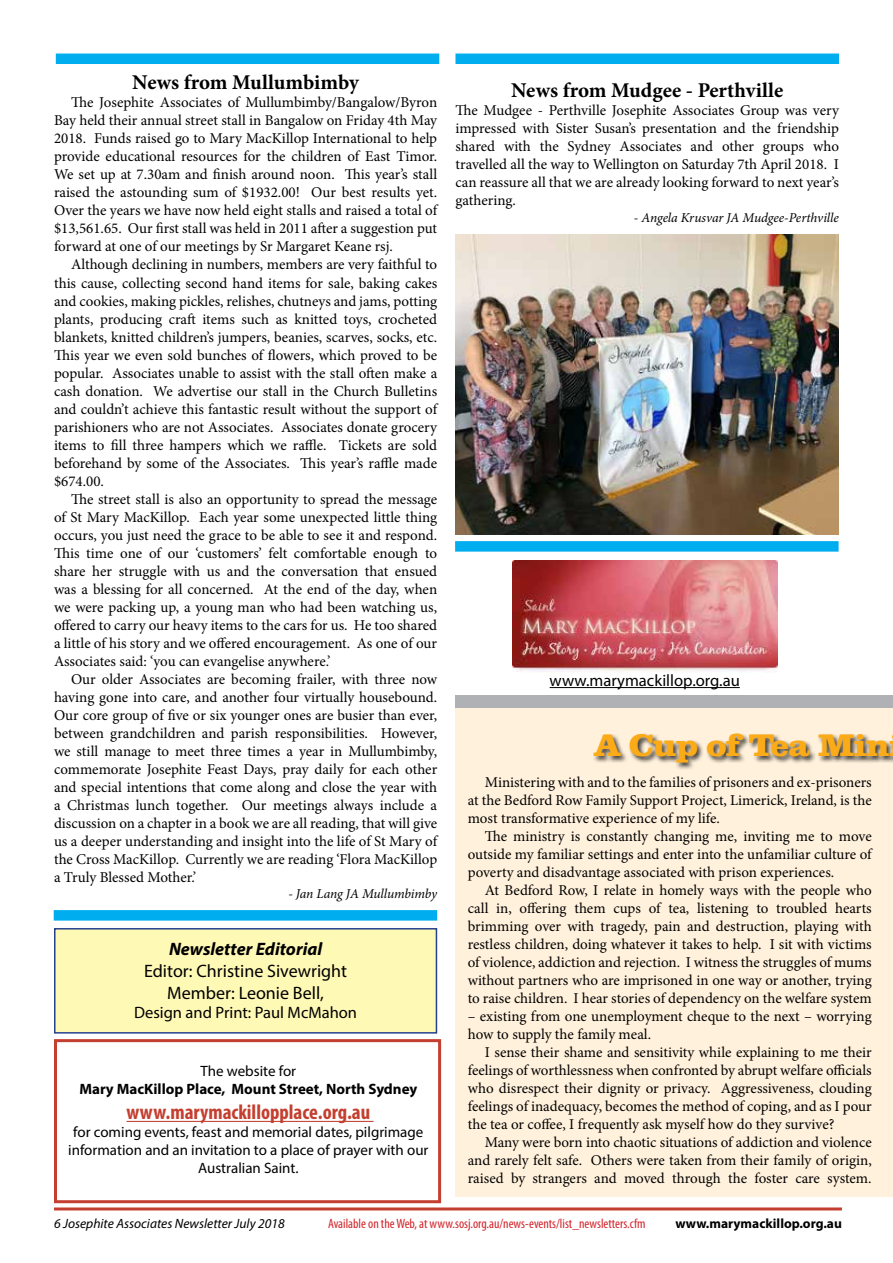
<style>
.page{position:relative;width:893px;height:1263px;background:#fff}
.page>*{position:absolute;margin:0;border:0;box-sizing:border-box;transform-origin:0 0}
.t1{font:800 30px "Clare Serial";color:#fbab18}
.t2{font:700 21px "Minion Pro";color:#000}
.t3{font:700 condensed 21px "Myriad Pro";color:#c43f30}
.t4{font:18px/21.6px "Myriad Pro";color:#000;text-align:center}
.t5{font:italic 700 18px "Myriad Pro";color:#000}
.t6{font:16.65px "Myriad Pro";color:#000}
.t7{font:16.5px "Myriad Pro";color:#000}
.t8{font:15px/18px "Minion Pro";letter-spacing:-.005em;color:#000;text-align:justify}
.t9{font:15px/18px "Myriad Pro";color:#000;text-align:center}
.t10{font:700 15px "Myriad Pro";color:#000}
.t11{font:condensed 13.5px "Myriad Pro";color:#d2232a}
.t12{font:italic 13.5px "Minion Pro";letter-spacing:-.01em;color:#000}
.t13{font:italic 13.5px "Myriad Pro";color:#000}
.t14{font:700 13.5px "Myriad Pro";color:#000}
</style>
<div class="page">
<hr style="left:54px;top:1207px;width:788px;height:3px;background:#c43f30">
<div style="left:455px;top:707px;width:438px;height:490px;background:#fff1dc"></div>
<div style="left:54px;top:928px;width:383px;height:105px;background:#fff9b6;border:2px solid #25408f"></div>
<div style="left:455px;top:54px;width:384px;height:10px;background:#00aeef"></div>
<div style="left:56px;top:54px;width:383px;height:10px;background:#00aeef"></div>
<div style="left:54px;top:910px;width:383px;height:10px;background:#00aeef"></div>
<div style="left:455px;top:541px;width:384px;height:11px;background:#00aeef"></div>
<div style="left:54px;top:1039px;width:387px;height:164px;background:#fff;border:3px solid #c43f30"></div>
<hr style="left:126px;top:1121px;width:248px;height:1px;background:#c43f30">
<img style="left:455px;top:234px;width:384px;height:301px">
<div style="left:592px;top:733px;width:301px;height:38px;background:#000;opacity:.75"></div>
<div style="left:455px;top:695px;width:438px;height:12px;background:#afb1b4"></div>
<img style="left:513px;top:560px;width:265px;height:112px">
<hr style="left:550px;top:687px;width:190px;height:1px;background:#000">
<h2 class="t2" style="left:132px;top:68px;width:228px">News from Mullumbimby</h2>
<p class="t8" style="left:54px;top:94px;width:385px;text-indent:17px">The Josephite Associates of Mullumbimby/Bangalow/Byron Bay held their annual street stall in Bangalow on Friday 4th May 2018. Funds raised go to Mary MacKillop International to help provide educational resources for the children of East Timor.<br>We set up at 7.30am and finish around noon. This year’s stall raised the astounding sum of $1932.00! Our best results yet.<br>Over the years we have now held eight stalls and raised a total of $13,561.65. Our first stall was held in 2011 after a suggestion put forward at one of our meetings by Sr Margaret Keane rsj.</p>
<p class="t8" style="left:54px;top:256px;width:385px;text-indent:17px">Although declining in numbers, members are very faithful to this cause, collecting second hand items for sale, baking cakes and cookies, making pickles, relishes, chutneys and jams, potting plants, producing craft items such as knitted toys, crocheted blankets, knitted children’s jumpers, beanies, scarves, socks, etc.<br>This year we even sold bunches of flowers, which proved to be popular. Associates unable to assist with the stall often make a cash donation. We advertise our stall in the Church Bulletins and couldn’t achieve this fantastic result without the support of parishioners who are not Associates. Associates donate grocery items to fill three hampers which we raffle. Tickets are sold beforehand by some of the Associates. This year’s raffle made $674.00.</p>
<p class="t8" style="left:54px;top:490px;width:385px;text-indent:17px">The street stall is also an opportunity to spread the message of St Mary MacKillop. Each year some unexpected little thing occurs, you just need the grace to be able to see it and respond.<br>This time one of our ‘customers’ felt comfortable enough to share her struggle with us and the conversation that ensued was a blessing for all concerned. At the end of the day, when we were packing up, a young man who had been watching us, offered to carry our heavy items to the cars for us. He too shared a little of his story and we offered encouragement. As one of our Associates said: ‘you can evangelise anywhere.’</p>
<p class="t8" style="left:54px;top:670px;width:385px;text-indent:17px">Our older Associates are becoming frailer, with three now having gone into care, and another four virtually housebound.<br>Our core group of five or six younger ones are busier than ever, between grandchildren and parish responsibilities. However, we still manage to meet three times a year in Mullumbimby, commemorate Josephite Feast Days, pray daily for each other and special intentions that come along and close the year with a Christmas lunch together. Our meetings always include a discussion on a chapter in a book we are all reading, that will give us a deeper understanding and insight into the life of St Mary of the Cross MacKillop. Currently we are reading ‘Flora MacKillop a Truly Blessed Mother.’</p>
<p class="t12" style="left:288px;top:884px;width:150px">- Jan Lang JA Mullumbimby</p>
<p class="t5" style="left:169px;top:937px;width:155px">Newsletter Editorial</p>
<p class="t4" style="left:144px;top:960px;width:205px">Editor: Christine Sivewright<br>Member: Leonie Bell,</p>
<p class="t7" style="left:134px;top:1003px;width:224px">Design and Print: Paul McMahon</p>
<p class="t9" style="left:201px;top:1062px;width:97px">The website for</p>
<p class="t10" style="left:79px;top:1079px;width:339px">Mary MacKillop Place, Mount Street, North Sydney</p>
<h2 class="t3" style="left:126px;top:1099px;width:245px">www.marymackillopplace.org.au</h2>
<p class="t9" style="left:68px;top:1123px;width:362px">for coming events, feast and memorial dates, pilgrimage information and an invitation to a place of prayer with our<br>Australian Saint.</p>
<h2 class="t2" style="left:511px;top:76px;width:274px">News from Mudgee - Perthville</h2>
<p class="t8" style="left:455px;top:102px;width:385px">The Mudgee - Perthville Josephite Associates Group was very impressed with Sister Susan’s presentation and the friendship shared with the Sydney Associates and other groups who travelled all the way to Wellington on Saturday 7th April 2018. I can reassure all that we are already looking forward to next year’s gathering.</p>
<p class="t12" style="left:634px;top:208px;width:207px">- Angela Krusvar JA Mudgee-Perthville</p>
<p class="t6" style="left:550px;top:670px;width:192px">www.marymackillop.org.au</p>
<h1 class="t1" style="left:594px;top:719px;width:297px">A Cup of Tea Min</h1>
<p class="t8" style="left:468px;top:773px;width:405px;text-indent:17px">Ministering with and to the families of prisoners and ex-prisoners at the Bedford Row Family Support Project, Limerick, Ireland, is the most transformative experience of my life.</p>
<p class="t8" style="left:468px;top:827px;width:405px;text-indent:17px">The ministry is constantly changing me, inviting me to move outside my familiar settings and enter into the unfamiliar culture of poverty and disadvantage associated with prison experiences.</p>
<p class="t8" style="left:468px;top:881px;width:405px;text-indent:17px">At Bedford Row, I relate in homely ways with the people who call in, offering them cups of tea, listening to troubled hearts brimming over with tragedy, pain and destruction, playing with restless children, doing whatever it takes to help. I sit with victims of violence, addiction and rejection. I witness the struggles of mums without partners who are imprisoned in one way or another, trying to raise children. I hear stories of dependency on the welfare system</p>
<p class="t8" style="left:468px;top:1007px;width:405px">– existing from one unemployment cheque to the next – worrying how to supply the family meal.</p>
<p class="t8" style="left:468px;top:1043px;width:405px;text-indent:17px">I sense their shame and sensitivity while explaining to me their feelings of worthlessness when confronted by abrupt welfare officials who disrespect their dignity or privacy. Aggressiveness, clouding feelings of inadequacy, becomes the method of coping, and as I pour the tea or coffee, I frequently ask myself how do they survive?</p>
<p class="t8" style="left:468px;top:1133px;width:405px;text-indent:17px">Many were born into chaotic situations of addiction and violence and rarely felt safe. Others were taken from their family of origin, raised by strangers and moved through the foster care system.</p>
<p class="t13" style="left:54px;top:1215px;width:232px">6 Josephite Associates Newsletter July 2018</p>
<p class="t11" style="left:328px;top:1216px;width:319px">Available on the Web, at www.sosj.org.au/news-events/list_newsletters.cfm</p>
<p class="t14" style="left:675px;top:1215px;width:168px">www.marymackillop.org.au</p>
</div>
